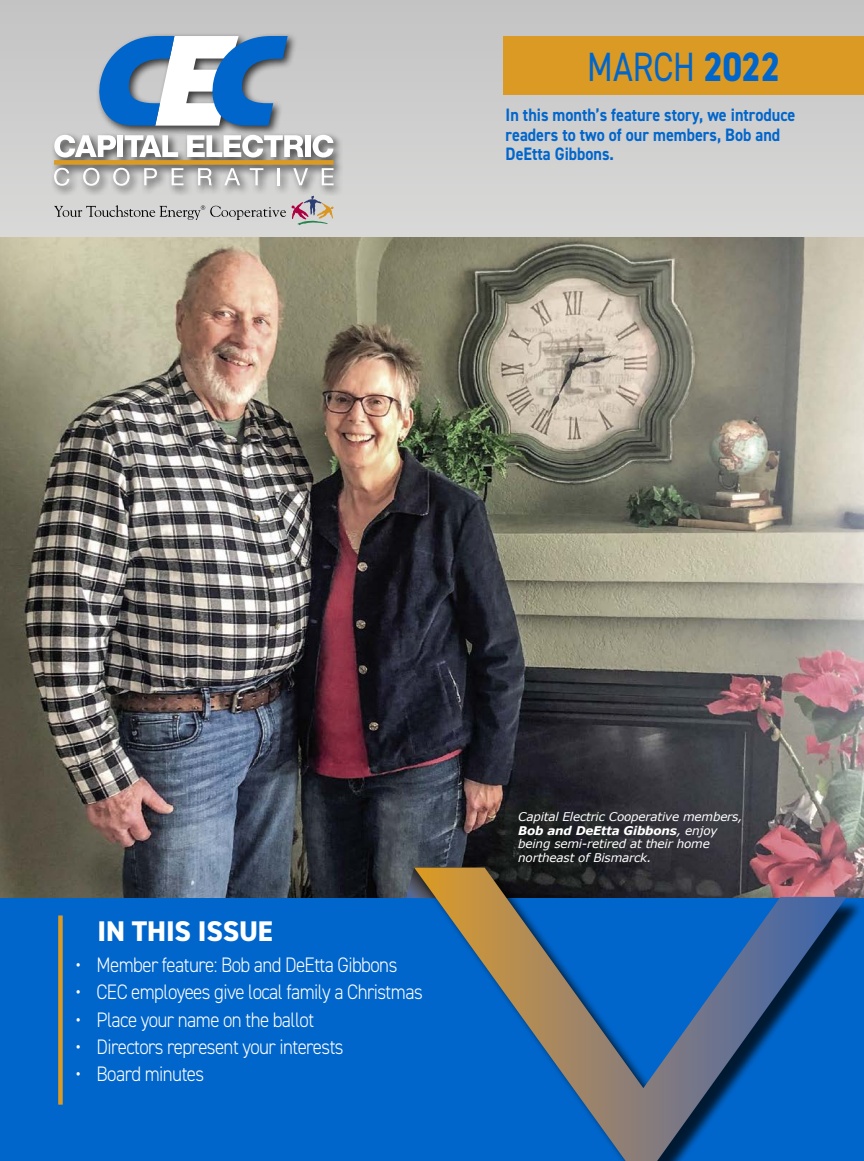
<style>
.page{position:relative;width:864px;height:1161px;background:#fff}
.page>*{position:absolute;margin:0;border:0;box-sizing:border-box;transform-origin:0 0}
.t1{font:40.95px "DIN2014";color:#06c;scale:.83 1}
.t2{font:800 28.5px "DIN2014";letter-spacing:-.005em;color:#fff}
.t3{font:300 21px "DIN2014";letter-spacing:-.03em;color:#fff;scale:.9 1}
.t4{font:700 18px/19.5px "DIN2014";color:#06c;scale:.9 1}
.t5{font:italic 12px/13.5px "Verdana";letter-spacing:-.015em;color:#fff}
.s1{font-weight:800}
.s2{font-weight:700}
</style>
<div class="page">
<div style="left:0;top:0;width:864px;height:965px;background:linear-gradient(to right,#cbcbcb,#d2d0ce)"></div>
<img style="left:0;top:237px;width:864px;height:661px">
<div style="left:50px;top:32px;width:294px;height:164px;background:#000;opacity:.75"></div>
<svg style="left:54px;top:135px;width:62px;height:22px"></svg>
<div style="left:117px;top:135px;width:6px;height:22px;background:#fff"></div>
<svg style="left:125px;top:135px;width:53px;height:22px"></svg>
<svg style="left:187px;top:135px;width:117px;height:22px"></svg>
<div style="left:305px;top:135px;width:5px;height:22px;background:#fff"></div>
<svg style="left:313px;top:135px;width:20px;height:22px"></svg>
<svg style="left:54px;top:168px;width:15px;height:18px"></svg>
<svg style="left:83px;top:168px;width:17px;height:18px"></svg>
<svg style="left:113px;top:168px;width:17px;height:18px"></svg>
<svg style="left:144px;top:168px;width:13px;height:17px"></svg>
<svg style="left:172px;top:168px;width:11px;height:17px"></svg>
<svg style="left:198px;top:168px;width:14px;height:17px"></svg>
<svg style="left:224px;top:168px;width:16px;height:17px"></svg>
<svg style="left:250px;top:168px;width:13px;height:17px"></svg>
<hr style="left:277px;top:168px;width:3px;height:17px;background:#fff">
<svg style="left:293px;top:168px;width:15px;height:17px"></svg>
<svg style="left:322px;top:168px;width:12px;height:17px"></svg>
<div style="left:54px;top:160px;width:280px;height:5px;background:#da9a23"></div>
<svg style="left:98px;top:36px;width:190px;height:90px"></svg>
<div style="left:0;top:898px;width:864px;height:263px;background:#06c"></div>
<svg style="left:54px;top:196px;width:280px;height:29px;background:#c6c3c2"></svg>
<svg style="left:406px;top:868px;width:8px;height:30px"></svg>
<div style="left:58px;top:915px;width:5px;height:190px;background:#da9a23"></div>
<div style="left:503px;top:36px;width:361px;height:58px;background:#da9a23"></div>
<div style="left:417px;top:870px;width:447px;height:291px;background:#000;opacity:.75"></div>
<svg style="left:414px;top:868px;width:433px;height:293px"></svg>
<h1 class="t1" style="left:587px;top:41px;width:234px">MARCH <span class="s1">2022</span></h1>
<p class="t4" style="left:506px;top:105px;width:323px">In this month’s feature story, we introduce readers to two of our members, Bob and<br>DeEtta Gibbons.</p>
<h2 class="t2" style="left:98px;top:912px;width:177px">IN THIS ISSUE</h2>
<p class="t3" style="left:76px;top:952px;width:359px">• Member feature: Bob and DeEtta Gibbons</p>
<p class="t3" style="left:76px;top:979px;width:387px">• CEC employees give local family a Christmas</p>
<p class="t3" style="left:76px;top:1006px;width:267px">• Place your name on the ballot</p>
<p class="t3" style="left:76px;top:1034px;width:299px">• Directors represent your interests</p>
<p class="t3" style="left:76px;top:1061px;width:144px">• Board minutes</p>
<p class="t5" style="left:518px;top:810px;width:226px">Capital Electric Cooperative members,<br><span class="s2">Bob and DeEtta Gibbons</span>, enjoy being semi-retired at their home northeast of Bismarck.</p>
</div>
